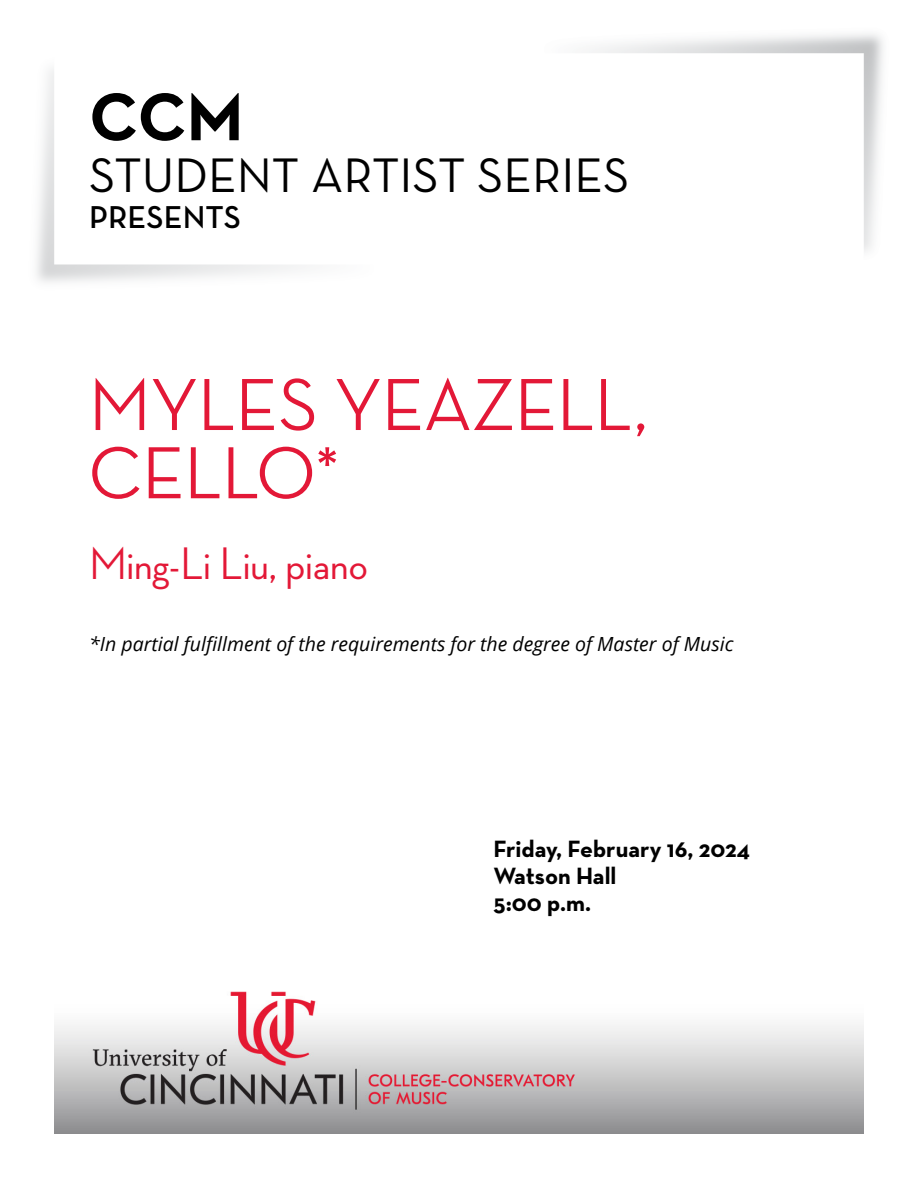
<style>
.page{position:relative;width:918px;height:1188px;background:#fff}
.page>*{position:absolute;margin:0;border:0;box-sizing:border-box;transform-origin:0 0}
.Concert_Title__H1{font:500 75px/68.2px "Neutra Disp";color:#e31837}
.Page_Intro__H1{font:700 68.7px "Neutra Text";color:#000}
.Page_Intro__H1-2{font:49.35px "Neutra Text";color:#000}
.Musician_Conductor__H2{font:500 46.5px "Neutra Disp";color:#e31837}
.Page_Intro__H1-3{font:600 32.25px "Neutra Text";color:#000}
.Date_Venue_Time__H3{font:700 24px "Neutra Text";color:#000}
.In_partial_fulfillment_of__H2{font:italic 19.5px "Open Sans";color:#000}
</style>
<div class="page">
<img style="left:54px;top:991px;width:810px;height:143px">
<img style="left:589px;top:34px;width:294px;height:218px">
<h1 class="Page_Intro__H1" style="left:89px;top:74px;width:156px">CCM</h1>
<h1 class="Page_Intro__H1-2" style="left:89px;top:145px;width:542px">STUDENT ARTIST SERIES</h1>
<h1 class="Page_Intro__H1-3" style="left:89px;top:197px;width:153px">PRESENTS</h1>
<h1 class="Concert_Title__H1" style="left:89px;top:371px;width:560px">MYLES YEAZELL,<br>CELLO*</h1>
<h2 class="Musician_Conductor__H2" style="left:89px;top:537px;width:280px">Ming-Li Liu, piano</h2>
<h2 class="In_partial_fulfillment_of__H2" style="left:89px;top:630px;width:646px">*In partial fulfillment of the requirements for the degree of Master of Music</h2>
<h3 class="Date_Venue_Time__H3" style="left:494px;top:834px;width:258px">Friday, February 16, 2024</h3>
<h3 class="Date_Venue_Time__H3" style="left:494px;top:861px;width:124px">Watson Hall</h3>
<h3 class="Date_Venue_Time__H3" style="left:494px;top:888px;width:99px">5:00 p.m.</h3>
</div>
